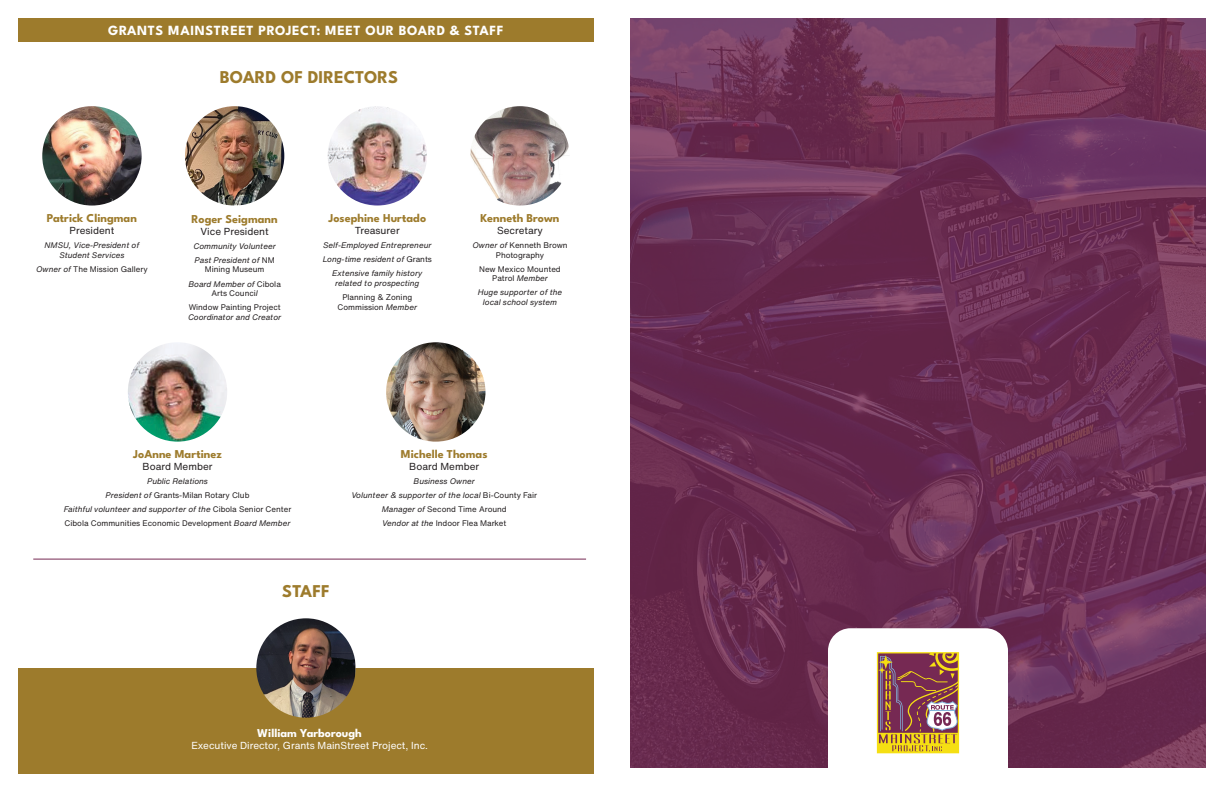
<style>
.page{position:relative;width:1224px;height:792px;background:#fff}
.page>*{position:absolute;margin:0;border:0;box-sizing:border-box;transform-origin:0 0}
.t1{font:700 18px "League Spartan";color:#9d7b2c}
.t2{font:700 14px "League Spartan";letter-spacing:.04em;color:#fff}
.t3{font:700 12px "League Spartan";color:#9d7b2c}
.t4{font:700 12px "League Spartan";color:#fff}
.t5{font:10px "Helvetica Now Text";color:#231f20}
.t6{font:10px "Helvetica Now Text";color:#fff}
.t7{font:italic 8px/9.6px "Helvetica Now Text";color:#231f20;text-align:center}
.t8{font:8px/9.6px "Helvetica Now Text";color:#231f20;text-align:center}
.s1{font-style:italic}
.s2{font-style:normal}
</style>
<div class="page">
<div style="left:18px;top:18px;width:576px;height:24px;background:#9d7b2c"></div>
<div style="left:18px;top:668px;width:576px;height:106px;background:#9d7b2c"></div>
<img style="left:42px;top:106px;width:100px;height:100px;border-radius:50px">
<img style="left:470px;top:106px;width:100px;height:100px;border-radius:50px">
<img style="left:386px;top:342px;width:99px;height:100px;border-radius:50px">
<img style="left:128px;top:342px;width:99px;height:100px;border-radius:50px">
<img style="left:256px;top:618px;width:100px;height:100px;border-radius:50px">
<img style="left:185px;top:106px;width:99px;height:100px;border-radius:50px">
<img style="left:328px;top:106px;width:99px;height:100px;border-radius:50px">
<img style="left:630px;top:18px;width:576px;height:749px">
<hr style="left:33px;top:559px;width:553px;height:1px;background:#762953">
<svg style="left:828px;top:628px;width:180px;height:139px"></svg>
<p class="t2" style="left:108px;top:20px;width:397px">GRANTS MAINSTREET PROJECT: MEET OUR BOARD &amp; STAFF</p>
<p class="t1" style="left:220px;top:64px;width:180px">BOARD OF DIRECTORS</p>
<p class="t3" style="left:47px;top:209px;width:92px">Patrick Clingman</p>
<p class="t5" style="left:70px;top:224px;width:46px">President</p>
<p class="t7" style="left:45px;top:240px;width:96px">NMSU, Vice-President of<br>Student Services</p>
<p class="t8" style="left:36px;top:264px;width:113px"><span class="s1">Owner of</span> The Mission Gallery</p>
<p class="t3" style="left:192px;top:210px;width:88px">Roger Seigmann</p>
<p class="t5" style="left:201px;top:224px;width:70px">Vice President</p>
<p class="t7" style="left:193px;top:241px;width:84px">Community Volunteer</p>
<p class="t7" style="left:195px;top:255px;width:82px">Past President of <span class="s2">NM<br>Mining Museum</span></p>
<p class="t8" style="left:188px;top:279px;width:94px"><span class="s1">Board Member of</span> Cibola<br>Arts Counci<span class="s1">l</span></p>
<p class="t8" style="left:188px;top:303px;width:95px;text-align:left">Window Painting Project<br><span class="s1">Coordinator and Creator</span></p>
<p class="t3" style="left:328px;top:209px;width:99px">Josephine Hurtado</p>
<p class="t5" style="left:355px;top:224px;width:46px">Treasurer</p>
<p class="t7" style="left:323px;top:240px;width:110px">Self-Employed Entrepreneur</p>
<p class="t7" style="left:323px;top:255px;width:111px">Long-time resident of <span class="s2">Grants</span></p>
<p class="t7" style="left:332px;top:269px;width:92px">Extensive family history related to prospecting</p>
<p class="t8" style="left:338px;top:292px;width:81px">Planning &amp; Zoning<br>Commission <span class="s1">Member</span></p>
<p class="t3" style="left:481px;top:209px;width:80px">Kenneth Brown</p>
<p class="t5" style="left:497px;top:224px;width:47px">Secretary</p>
<p class="t8" style="left:472px;top:240px;width:97px"><span class="s1">Owner of</span> Kenneth Brown<br>Photography</p>
<p class="t8" style="left:479px;top:264px;width:83px">New Mexico Mounted<br>Patrol <span class="s1">Member</span></p>
<p class="t7" style="left:478px;top:288px;width:86px">Huge supporter of the local school system</p>
<p class="t3" style="left:133px;top:445px;width:90px">JoAnne Martinez</p>
<p class="t5" style="left:143px;top:460px;width:71px">Board Member</p>
<p class="t7" style="left:147px;top:477px;width:62px">Public Relations</p>
<p class="t8" style="left:106px;top:491px;width:145px"><span class="s1">President of</span> Grants-Milan Rotary Club</p>
<p class="t7" style="left:64px;top:505px;width:229px">Faithful volunteer and supporter of the <span class="s2">Cibola Senior Center</span></p>
<p class="t8" style="left:65px;top:519px;width:227px">Cibola Communities Economic Development <span class="s1">Board Member</span></p>
<p class="t1" style="left:282px;top:578px;width:49px">STAFF</p>
<p class="t3" style="left:401px;top:445px;width:88px">Michelle Thomas</p>
<p class="t5" style="left:409px;top:460px;width:71px">Board Member</p>
<p class="t7" style="left:414px;top:477px;width:63px">Business Owner</p>
<p class="t7" style="left:351px;top:491px;width:187px">Volunteer &amp; supporter of the local <span class="s2">Bi-County Fair</span></p>
<p class="t8" style="left:382px;top:505px;width:127px"><span class="s1">Manager of</span> Second Time Around</p>
<p class="t8" style="left:382px;top:519px;width:125px"><span class="s1">Vendor at the</span> Indoor Flea Market</p>
<p class="t4" style="left:257px;top:724px;width:106px">William Yarborough</p>
<p class="t6" style="left:191px;top:739px;width:238px">Executive Director, Grants MainStreet Project, Inc.</p>
</div>
